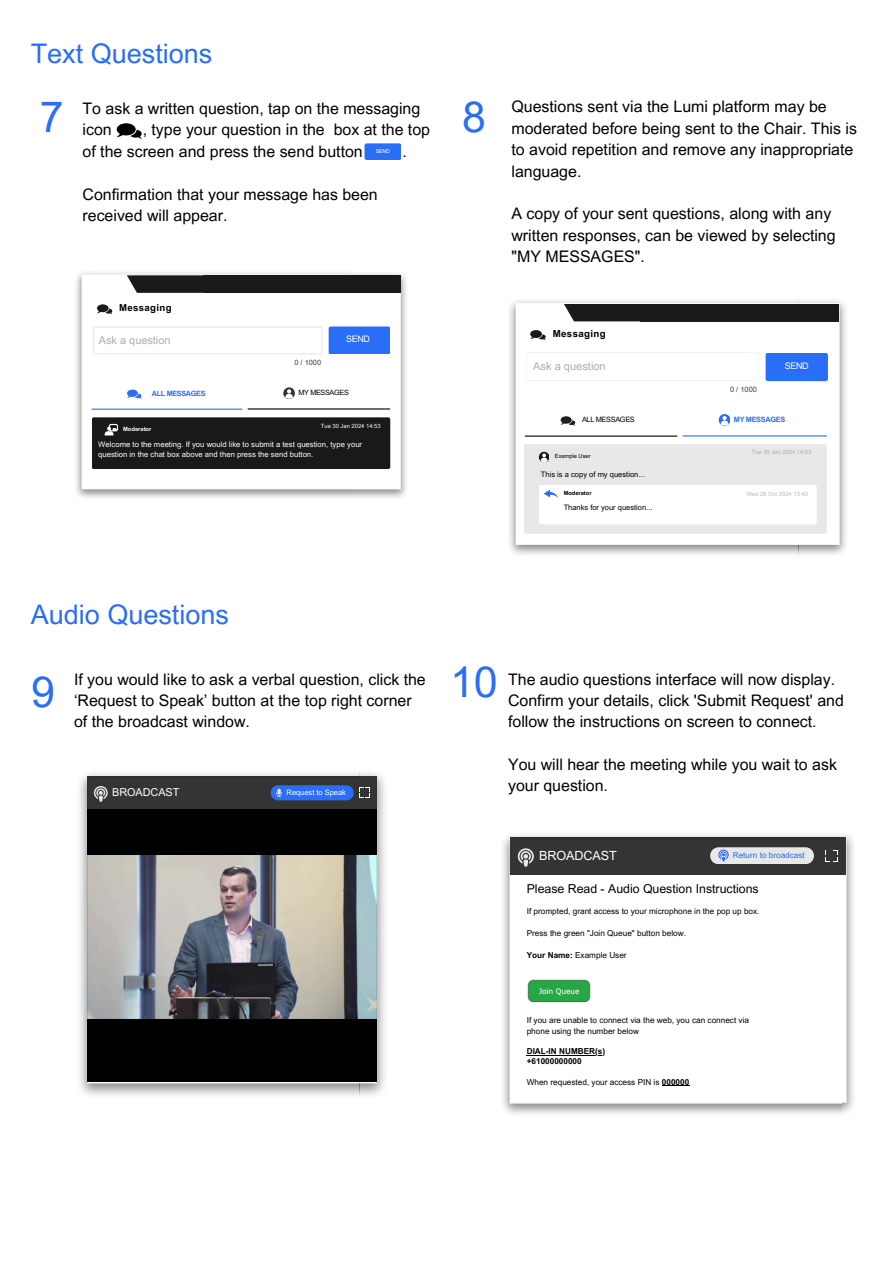
<style>
.page{position:relative;width:894px;height:1264px;background:#fff}
.page>*{position:absolute;margin:0;border:0;box-sizing:border-box;transform-origin:0 0}
.t1{font:42.75px "Arial MT Pro";color:#2a6df6}
.t2{font:27px "Arial MT Pro";color:#2a6df6}
.t3{font:15.9px/21.3px "Arial MT Pro";color:#000}
.t4{font:12.6px "Arial MT Pro";letter-spacing:-.005em;color:#fff}
.t5{font:12.3px "Arial MT Pro";color:#000}
.t6{font:11.1px "Arial Unicode MS";color:#adaeae}
.t7{font:10.95px "Arial Unicode MS";color:#adaeae}
.t8{font:10.95px "Arial MT Pro";letter-spacing:-.005em;color:#fff}
.t9{font:700 9.75px "Arial MT Pro";letter-spacing:.035em;color:#000}
.t10{font:700 9.6px "Arial MT Pro";letter-spacing:.035em;color:#000}
.t11{font:9px "Arial MT Pro";letter-spacing:-.045em;color:#fff}
.t12{font:8.25px/10.2px "Arial MT Pro";color:#000}
.t13{font:700 8.25px "Arial MT Pro";color:#000}
.t14{font:8.25px "Arial MT Pro";color:#2a6df6}
.t15{font:7.65px/10.2px "Arial MT Pro";color:#fff}
.t16{font:7.5px "Arial MT Pro";color:#000}
.t17{font:7.5px "Arial MT Pro";color:#fff}
.t18{font:7.5px "Arial Unicode MS";color:#384345}
.t19{font:7.35px "Arial MT Pro";letter-spacing:-.045em;color:#000}
.t20{font:700 7.35px "Arial MT Pro";letter-spacing:-.045em;color:#2a6df6}
.t21{font:7.35px "Arial Unicode MS";color:#384345}
.t22{font:700 7.2px "Arial MT Pro";letter-spacing:-.045em;color:#2a6df6}
.t23{font:7.2px "Arial MT Pro";letter-spacing:-.045em;color:#000}
.t24{font:5.85px "Arial MT Pro";color:#fff}
.t25{font:5.85px "Arial MT Pro";color:#adaeae}
.t26{font:5.85px "Arial MT Pro";color:#b7bbbb}
.t27{font:700 5.85px "Arial MT Pro";color:#fff}
.t28{font:5.7px "Arial MT Pro";color:#000}
.t29{font:700 5.7px "Arial MT Pro";color:#000}
.t30{font:5.4px "Arial MT Pro";color:#fff}
.s1{font-weight:700}
</style>
<div class="page">
<img style="left:79px;top:771px;width:306px;height:326px">
<img style="left:503px;top:834px;width:351px;height:280px">
<img style="left:76px;top:272px;width:330px;height:226px">
<svg style="left:97px;top:304px;width:15px;height:10px"></svg>
<svg style="left:93px;top:326px;width:229px;height:28px"></svg>
<div style="left:328px;top:326px;width:62px;height:28px;background:#2a6df6"></div>
<svg style="left:127px;top:389px;width:14px;height:9px"></svg>
<svg style="left:283px;top:387px;width:11px;height:11px"></svg>
<svg style="left:285px;top:389px;width:8px;height:9px"></svg>
<hr style="left:92px;top:408px;width:155px;height:2px;background:#2a6df6">
<div style="left:242px;top:387px;width:6px;height:44px;background:#fff"></div>
<div style="left:92px;top:417px;width:298px;height:52px;background:#191919"></div>
<svg style="left:116px;top:123px;width:26px;height:16px"></svg>
<div style="left:364px;top:143px;width:37px;height:17px;background:#2a6df6;border-radius:2px"></div>
<hr style="left:247px;top:408px;width:143px;height:1px;background:#000">
<img style="left:509px;top:299px;width:337px;height:257px">
<svg style="left:530px;top:330px;width:15px;height:10px"></svg>
<svg style="left:526px;top:352px;width:232px;height:28px"></svg>
<div style="left:765px;top:353px;width:62px;height:28px;background:#2a6df6;border-radius:2px"></div>
<svg style="left:560px;top:416px;width:15px;height:10px"></svg>
<svg style="left:718px;top:414px;width:11px;height:11px"></svg>
<svg style="left:720px;top:416px;width:8px;height:9px"></svg>
<hr style="left:524px;top:435px;width:158px;height:1px;background:#000">
<div style="left:677px;top:414px;width:5px;height:44px;background:#fff"></div>
<hr style="left:682px;top:435px;width:144px;height:1px;background:#2a6df6">
<svg style="left:524px;top:444px;width:302px;height:90px"></svg>
<svg style="left:127px;top:275px;width:76px;height:18px"></svg>
<div style="left:203px;top:275px;width:198px;height:18px;background:#191919"></div>
<svg style="left:563px;top:303px;width:77px;height:18px"></svg>
<div style="left:640px;top:303px;width:198px;height:18px;background:#191919"></div>
<p class="t2" style="left:31px;top:43px;width:183px">Text Questions</p>
<h2 class="t1" style="left:40px;top:101px;width:25px">7</h2>
<p class="t3" style="left:82px;top:100px;width:339px">To ask a written question, tap on the messaging icon</p>
<p class="t3" style="left:82px;top:121px;width:349px;text-indent:60px">, type your question in the box at the top of the screen and press the send button</p>
<p class="t30" style="left:376px;top:149px;width:16px">SEND</p>
<p class="t3" style="left:402px;top:142px;width:6px">.</p>
<p class="t3" style="left:82px;top:185px;width:296px">Confirmation that your message has been received will appear.</p>
<p class="t10" style="left:119px;top:304px;width:54px">Messaging</p>
<p class="t7" style="left:99px;top:332px;width:73px">Ask a question</p>
<h2 class="t21" style="left:294px;top:357px;width:28px">0 / 1000</h2>
<h2 class="t11" style="left:346px;top:335px;width:25px">SEND</h2>
<p class="t22" style="left:152px;top:390px;width:55px">ALL MESSAGES</p>
<p class="t23" style="left:298px;top:389px;width:52px">MY MESSAGES</p>
<h6 class="t24" style="left:321px;top:424px;width:61px">Tue 30 Jan 2024 14:53</h6>
<p class="t27" style="left:123px;top:427px;width:30px">Moderator</p>
<p class="t15" style="left:98px;top:440px;width:265px">Welcome to the meeting. If you would like to submit a test question, type your question in the chat box above and then press the send button.</p>
<p class="t1" style="left:462px;top:101px;width:25px">8</p>
<p class="t3" style="left:511px;top:98px;width:347px">Questions sent via the Lumi platform may be moderated before being sent to the Chair. This is to avoid repetition and remove any inappropriate language.</p>
<h5 class="t3" style="left:511px;top:205px;width:325px">A copy of your sent questions, along with any written responses, can be viewed by selecting "MY MESSAGES".</h5>
<p class="t9" style="left:552px;top:330px;width:54px">Messaging</p>
<p class="t6" style="left:533px;top:358px;width:74px">Ask a question</p>
<p class="t18" style="left:729px;top:384px;width:28px">0 / 1000</p>
<p class="t11" style="left:784px;top:362px;width:25px">SEND</p>
<p class="t19" style="left:582px;top:417px;width:54px">ALL MESSAGES</p>
<p class="t20" style="left:733px;top:416px;width:53px">MY MESSAGES</p>
<p class="t28" style="left:554px;top:454px;width:37px">Example User</p>
<p class="t16" style="left:540px;top:472px;width:105px">This is a copy of my question...</p>
<p class="t25" style="left:751px;top:450px;width:61px">Tue 30 Jan 2024 14:53</p>
<p class="t29" style="left:563px;top:491px;width:29px">Moderator</p>
<p class="t26" style="left:746px;top:492px;width:63px">Wed 28 Oct 2024 13:43</p>
<p class="t16" style="left:563px;top:505px;width:90px">Thanks for your question...</p>
<p class="t2" style="left:31px;top:604px;width:200px">Audio Questions</p>
<p class="t1" style="left:450px;top:665px;width:49px">10</p>
<p class="t1" style="left:31px;top:675px;width:25px">9</p>
<h2 class="t3" style="left:508px;top:670px;width:337px">The audio questions interface will now display.<br>Confirm your details, click 'Submit Request' and follow the instructions on screen to connect.</h2>
<h2 class="t3" style="left:508px;top:755px;width:330px">You will hear the meeting while you wait to ask your question.</h2>
<h1 class="t3" style="left:74px;top:670px;width:353px">If you would like to ask a verbal question, click the ‘Request to Speak’ button at the top right corner of the broadcast window.</h1>
<p class="t8" style="left:112px;top:787px;width:69px">BROADCAST</p>
<p class="t17" style="left:286px;top:789px;width:61px">Request to Speak</p>
<p class="t4" style="left:539px;top:850px;width:79px">BROADCAST</p>
<p class="t14" style="left:732px;top:852px;width:74px">Return to broadcast</p>
<p class="t5" style="left:526px;top:884px;width:233px">Please Read - Audio Question Instructions</p>
<p class="t12" style="left:526px;top:907px;width:234px">If prompted, grant access to your microphone in the pop up box.</p>
<p class="t12" style="left:526px;top:929px;width:161px">Press the green "Join Queue" button below.</p>
<p class="t12" style="left:526px;top:951px;width:101px"><span class="s1">Your Name:</span> Example User</p>
<p class="t12" style="left:526px;top:1016px;width:224px">If you are unable to connect via the web, you can connect via phone using the number below</p>
<h6 class="t13" style="left:526px;top:1048px;width:80px">DIAL-IN NUMBER(s)</h6>
<p class="t13" style="left:526px;top:1058px;width:56px">+61000000000</p>
<p class="t12" style="left:526px;top:1077px;width:164px">When requested, your access PIN is <span class="s1">000000</span></p>
</div>
